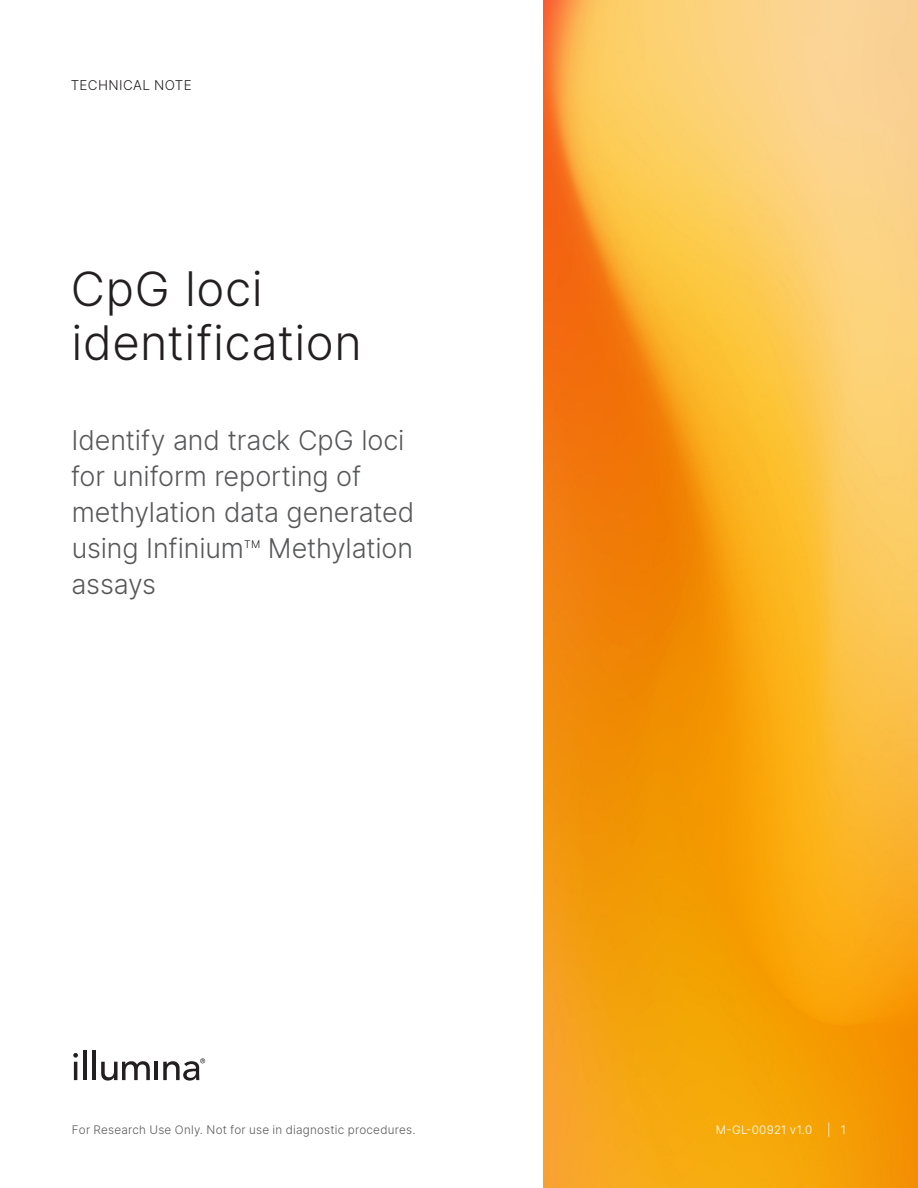
<style>
.page{position:relative;width:918px;height:1188px;background:#fff}
.page>*{position:absolute;margin:0;border:0;box-sizing:border-box;transform-origin:0 0}
.Title{font:300 47.25px/54px "Inter";letter-spacing:.01em;color:#231f20}
.Subtitle{font:300 27px/36px "Inter";letter-spacing:-.005em;color:#57585a}
.zz_Document_Type___S{font:300 13.5px "Inter";letter-spacing:.03em;color:#231f20}
.zz_For_Research_Only{font:300 11.7px "Inter";letter-spacing:.02em;color:#57585a}
.zz_Pub_Number{font:300 11.7px "Inter";letter-spacing:.03em;color:#fff}
.Subtitle-2{font:300 10.5px "Inter";color:#231f20}
</style>
<div class="page">
<img style="left:543px;top:0;width:375px;height:1188px">
<hr style="left:74px;top:1062px;width:3px;height:18px;background:#231f20">
<hr style="left:83px;top:1051px;width:4px;height:29px;background:#231f20">
<hr style="left:93px;top:1051px;width:3px;height:29px;background:#231f20">
<svg style="left:101px;top:1061px;width:49px;height:20px"></svg>
<hr style="left:155px;top:1062px;width:3px;height:18px;background:#231f20">
<svg style="left:73px;top:1053px;width:5px;height:5px"></svg>
<svg style="left:163px;top:1058px;width:42px;height:23px"></svg>
<p class="zz_Document_Type___S" style="left:71px;top:76px;width:122px">TECHNICAL NOTE</p>
<p class="Title" style="left:71px;top:261px;width:292px">CpG loci identification</p>
<p class="Subtitle" style="left:71px;top:422px;width:345px">Identify and track CpG loci for uniform reporting of methylation data generated using Infinium</p>
<p class="Subtitle-2" style="left:244px;top:536px;width:18px">TM</p>
<p class="Subtitle" style="left:268px;top:530px;width:147px">Methylation</p>
<p class="Subtitle" style="left:72px;top:566px;width:86px">assays</p>
<p class="zz_For_Research_Only" style="left:72px;top:1121px;width:345px">For Research Use Only. Not for use in diagnostic procedures.</p>
<p class="zz_Pub_Number" style="left:716px;top:1121px;width:98px">M-GL-00921 v1.0</p>
<p class="zz_Pub_Number" style="left:827px;top:1121px;width:20px">| 1</p>
</div>
